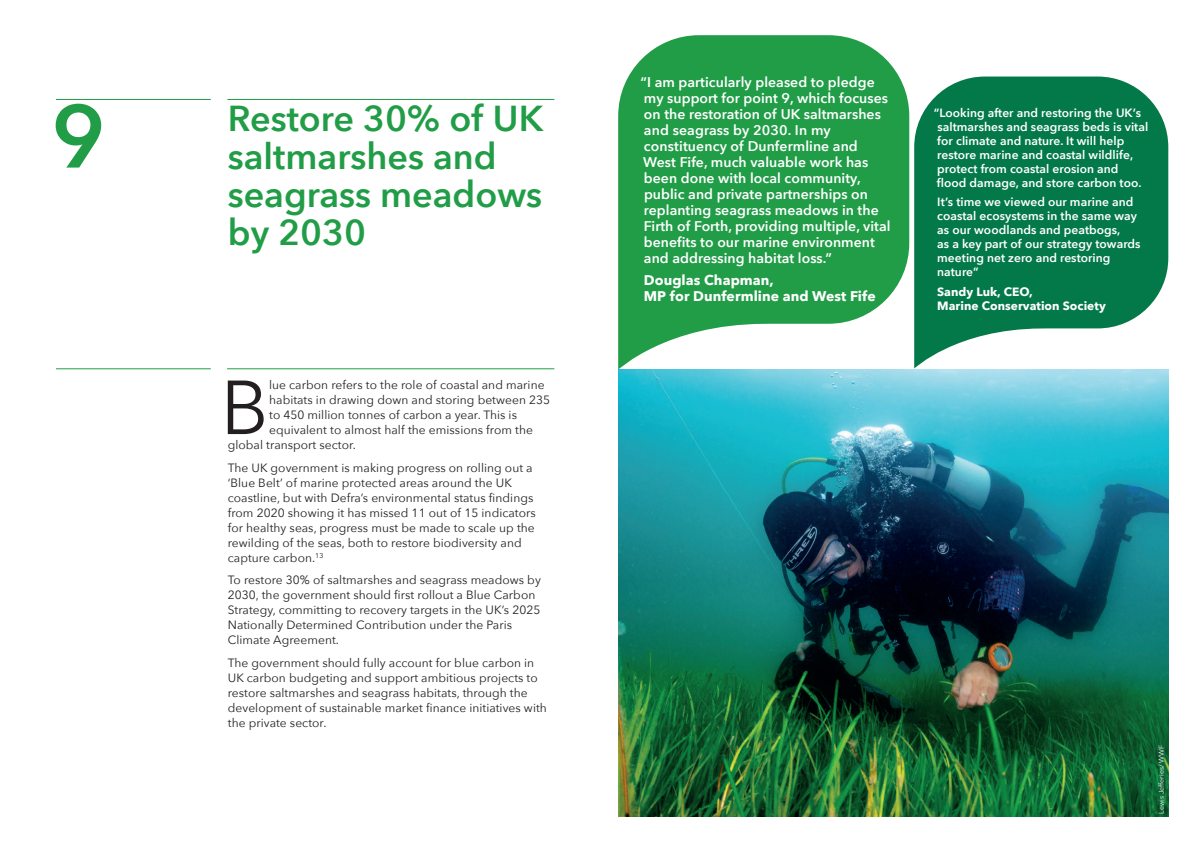
<style>
.page{position:relative;width:1191px;height:842px;background:#fff}
.page>*{position:absolute;margin:0;border:0;box-sizing:border-box;transform-origin:0 0}
.Chapter_numbers{font:600 88px "Avenir Next";color:#219d47}
.Text{font:75.6px "Avenir Next";color:#231f20}
.page_headings{font:600 36px/38px "Avenir Next";color:#219d47}
.Quotes{font:600 14px/16px "Avenir Next";letter-spacing:.005em;color:#fff}
.Quotes-2{font:700 14px/16px "Avenir Next";letter-spacing:.005em;color:#fff}
.Text-2{font:12px/15px "Avenir Next";letter-spacing:.005em;color:#231f20}
.Quotes-3{font:600 12px/14px "Avenir Next";letter-spacing:.005em;color:#fff}
.Quotes-4{font:700 12px/14px "Avenir Next";letter-spacing:.005em;color:#fff}
.photo_captions{font:7px "Avenir Next";letter-spacing:.005em;color:#fff}
</style>
<div class="page">
<img style="left:618px;top:369px;width:550px;height:448px">
<hr style="left:227px;top:99px;width:327px;height:1px;background:#219d47">
<hr style="left:56px;top:369px;width:155px;height:1px;background:#219d47">
<hr style="left:227px;top:369px;width:327px;height:1px;background:#219d47">
<hr style="left:56px;top:99px;width:155px;height:1px;background:#219d47">
<svg style="left:618px;top:35px;width:291px;height:335px;fill:#219d47"></svg>
<svg style="left:914px;top:77px;width:254px;height:292px;fill:#03794a"></svg>
<p class="Chapter_numbers" style="left:52px;top:61px;width:55px">9</p>
<p class="page_headings" style="left:228px;top:98px;width:317px">Restore 30% of UK saltmarshes and seagrass meadows by 2030</p>
<p class="Text" style="left:221px;top:344px;width:50px">B</p>
<p class="Text-2" style="left:269px;top:377px;width:277px">lue carbon refers to the role of coastal and marine</p>
<p class="Text-2" style="left:269px;top:392px;width:282px">habitats in drawing down and storing between 235</p>
<p class="Text-2" style="left:269px;top:407px;width:249px">to 450 million tonnes of carbon a year. This is</p>
<p class="Text-2" style="left:269px;top:422px;width:265px">equivalent to almost half the emissions from the</p>
<p class="Text-2" style="left:228px;top:437px;width:130px">global transport sector.</p>
<p class="Text-2" style="left:228px;top:459px;width:309px">The UK government is making progress on rolling out a ‘Blue Belt’ of marine protected areas around the UK coastline, but with Defra’s environmental status findings from 2020 showing it has missed 11 out of 15 indicators for healthy seas, progress must be made to scale up the rewilding of the seas, both to restore biodiversity and capture carbon.<sup>13</sup></p>
<p class="Text-2" style="left:228px;top:572px;width:314px">To restore 30% of saltmarshes and seagrass meadows by 2030, the government should first rollout a Blue Carbon Strategy, committing to recovery targets in the UK’s 2025<br>Nationally Determined Contribution under the Paris Climate Agreement.</p>
<p class="Text-2" style="left:228px;top:654px;width:321px">The government should fully account for blue carbon in UK carbon budgeting and support ambitious projects to restore saltmarshes and seagrass habitats, through the development of sustainable market finance initiatives with the private sector.</p>
<p class="Quotes" style="left:640px;top:74px;width:252px">“I am particularly pleased to pledge my support for point 9, which focuses on the restoration of UK saltmarshes and seagrass by 2030. In my constituency of Dunfermline and<br>West Fife, much valuable work has been done with local community, public and private partnerships on replanting seagrass meadows in the Firth of Forth, providing multiple, vital benefits to our marine environment and addressing habitat loss.”</p>
<p class="Quotes-2" style="left:644px;top:271px;width:233px">Douglas Chapman,<br>MP for Dunfermline and West Fife</p>
<p class="Quotes-3" style="left:933px;top:105px;width:216px">“Looking after and restoring the UK’s saltmarshes and seagrass beds is vital for climate and nature. It will help restore marine and coastal wildlife, protect from coastal erosion and<br>flood damage, and store carbon too.</p>
<p class="Quotes-3" style="left:937px;top:195px;width:205px">It’s time we viewed our marine and coastal ecosystems in the same way as our woodlands and peatbogs,<br>as a key part of our strategy towards meeting net zero and restoring nature”</p>
<p class="Quotes-4" style="left:937px;top:285px;width:170px">Sandy Luk, CEO,<br>Marine Conservation Society</p>
<p class="photo_captions" style="left:1155px;top:814px;width:70px;rotate:-90deg">Lewis Jefferies/ WWF</p>
</div>
